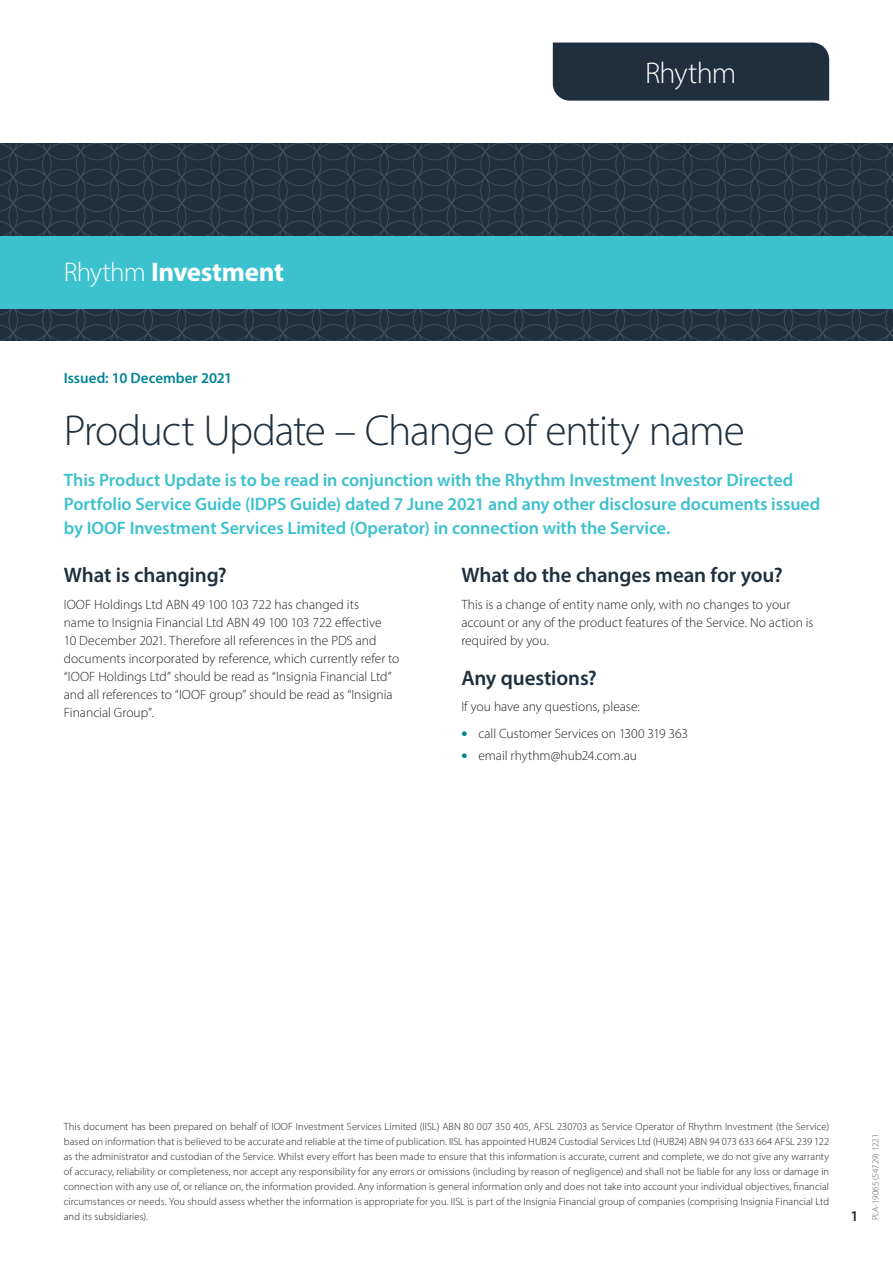
<style>
.page{position:relative;width:893px;height:1263px;background:#fff}
.page>*{position:absolute;margin:0;border:0;box-sizing:border-box;transform-origin:0 0}
._00_Main_Header{font:300 43.5px "Myriad Pro";letter-spacing:-.03em;color:#1f2f3d}
.t1{font:300 30px "Myriad Pro";letter-spacing:-.025em;color:#fff}
._00_Main_Header-2{font:700 27px "Myriad Pro";letter-spacing:-.01em;color:#fff}
._01_Subhead_1{font:600 21px "Myriad Pro";letter-spacing:-.01em;color:#1f2f3d}
._06_Intro_Para{font:600 18px/24px "Myriad Pro";letter-spacing:-.005em;color:#3cc1ce}
._04_Subhead_4{font:600 15px "Myriad Pro";color:#008497}
.t2{font:600 15px "Myriad Pro";color:#1f2f3d}
._07_Body_Text{font:300 13.5px/18px "Myriad Pro";color:#231f20}
._00_Disclaimer{font:300 10.5px/15px "Myriad Pro";letter-spacing:.005em;color:#231f20;text-align:justify}
._04_Job_Number{font:300 9px "Myriad Pro";color:#57585a}
.s1{font-weight:300}
.s2{font-weight:900;font-size:16.5px;color:#008497}
</style>
<div class="page">
<svg style="left:0;top:143px;width:893px;height:77px;background:#233240"></svg>
<svg style="left:0;top:220px;width:893px;height:120px;background:#243644"></svg>
<div style="left:0;top:236px;width:893px;height:72px;background:#3cc1ce"></div>
<div style="left:553px;top:43px;width:276px;height:58px;background:#1f2f3d"></div>
<p class="_00_Main_Header-2" style="left:64px;top:255px;width:222px"><span class="s1">Rhythm</span> Investment</p>
<p class="_04_Subhead_4" style="left:64px;top:368px;width:170px">Issued: 10 December 2021</p>
<h2 class="t1" style="left:645px;top:55px;width:93px">Rhythm</h2>
<p class="_00_Main_Header" style="left:64px;top:404px;width:683px">Product Update – Change of entity name</p>
<p class="_06_Intro_Para" style="left:64px;top:468px;width:758px">This Product Update is to be read in conjunction with the Rhythm Investment Investor Directed<br>Portfolio Service Guide (IDPS Guide) dated 7 June 2021 and any other disclosure documents issued by IOOF Investment Services Limited (Operator) in connection with the Service.</p>
<p class="_01_Subhead_1" style="left:64px;top:562px;width:165px">What is changing?</p>
<p class="_07_Body_Text" style="left:64px;top:595px;width:337px">IOOF Holdings Ltd ABN 49 100 103 722 has changed its<br>name to Insignia Financial Ltd ABN 49 100 103 722 effective<br>10 December 2021. Therefore all references in the PDS and documents incorporated by reference, which currently refer to “IOOF Holdings Ltd” should be read as “Insignia Financial Ltd” and all references to “IOOF group” should be read as “Insignia Financial Group”.</p>
<p class="_01_Subhead_1" style="left:461px;top:562px;width:323px">What do the changes mean for you?</p>
<p class="_07_Body_Text" style="left:461px;top:595px;width:354px">This is a change of entity name only, with no changes to your account or any of the product features of the Service. No action is required by you.</p>
<p class="_01_Subhead_1" style="left:461px;top:664px;width:137px">Any questions?</p>
<p class="_07_Body_Text" style="left:461px;top:697px;width:180px">If you have any questions, please:</p>
<p class="_07_Body_Text" style="left:461px;top:724px;width:228px"><span class="s2">•</span> call Customer Services on 1300 319 363</p>
<p class="_07_Body_Text" style="left:461px;top:746px;width:177px"><span class="s2">•</span> email rhythm@hub24.com.au</p>
<p class="_00_Disclaimer" style="left:64px;top:1119px;width:767px">This document has been prepared on behalf of IOOF Investment Services Limited (IISL) ABN 80 007 350 405, AFSL 230703 as Service Operator of Rhythm Investment (the Service) based on information that is believed to be accurate and reliable at the time of publication. IISL has appointed HUB24 Custodial Services Ltd (HUB24) ABN 94 073 633 664 AFSL 239 122 as the administrator and custodian of the Service. Whilst every effort has been made to ensure that this information is accurate, current and complete, we do not give any warranty of accuracy, reliability or completeness, nor accept any responsibility for any errors or omissions (including by reason of negligence) and shall not be liable for any loss or damage in connection with any use of, or reliance on, the information provided. Any information is general information only and does not take into account your individual objectives, financial circumstances or needs. You should assess whether the information is appropriate for you. IISL is part of the Insignia Financial group of companies (comprising Insignia Financial Ltd and its subsidiaries).</p>
<h3 class="t2" style="left:850px;top:1206px;width:10px">1</h3>
<p class="_04_Job_Number" style="left:870px;top:1220px;width:88px;rotate:-90deg">PLA-19065 (54729) 1221</p>
</div>
